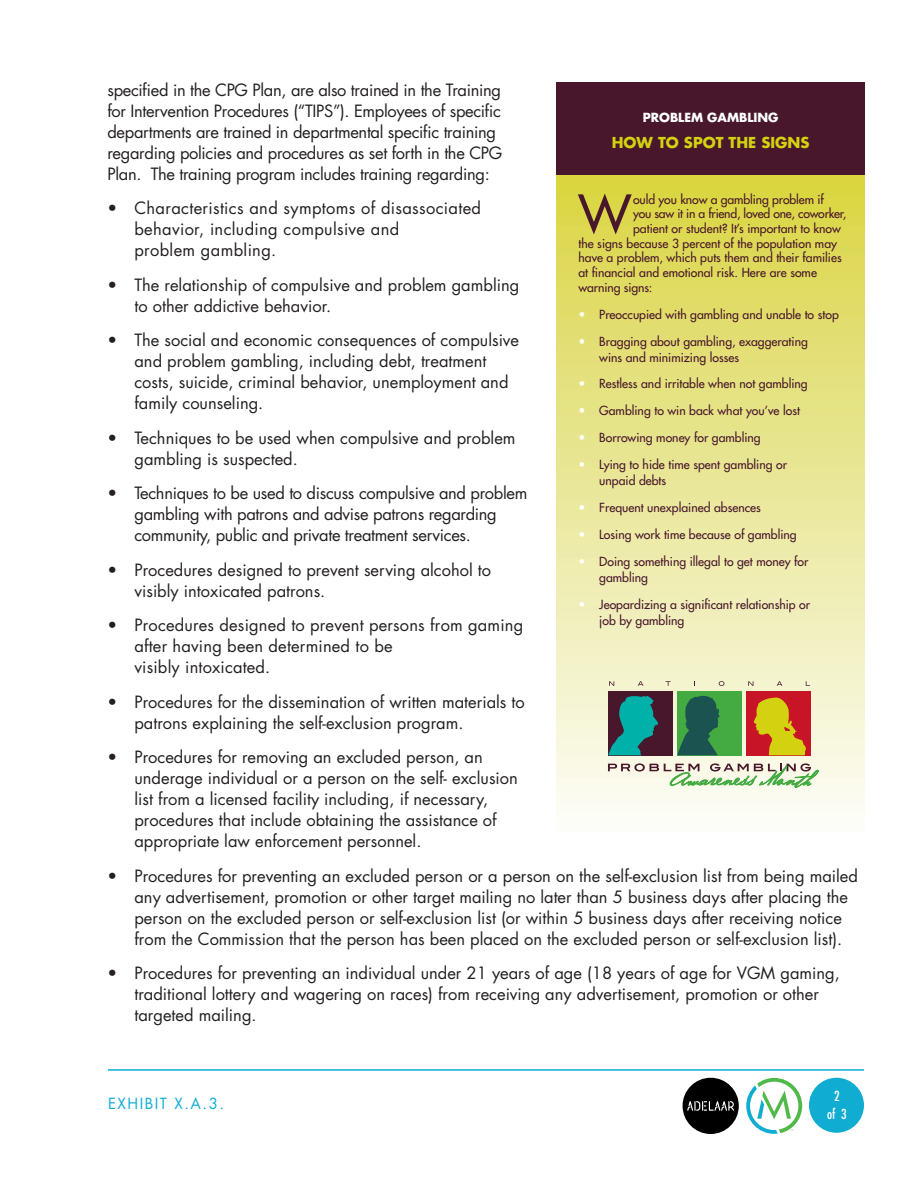
<style>
.page{position:relative;width:918px;height:1188px;background:#fff}
.page>*{position:absolute;margin:0;border:0;box-sizing:border-box;transform-origin:0 0}
.t1{font:51.15px "Futura";color:#48172b}
.t2{font:16.5px/21px "Futura Std";color:#231f20}
.t3{font:16.5px/21px "Futura Std";letter-spacing:-.02em;color:#231f20}
.t4{font:16.5px/21px "Futura Std";letter-spacing:.02em;color:#231f20}
.t5{font:15px "Futura Std";letter-spacing:.1em;color:#10acd2}
.t6{font:700 14.7px "Futura";color:#d4d110}
.t7{font:condensed 13.5px "Futura Std";color:#fff}
.t8{font:500 condensed 13.5px "Futura";color:#fff}
.t9{font:12.3px/15.9px "Futura";color:#48172b}
.t10{font:12.3px "Futura";letter-spacing:-.02em;color:#48172b}
.t11{font:700 12.3px "Futura";color:#fff}
.s1{color:#fff}
</style>
<div class="page">
<svg style="left:746px;top:1078px;width:56px;height:56px"></svg>
<div style="left:809px;top:1078px;width:55px;height:55px;background:#10acd2;border-radius:50%"></div>
<hr style="left:108px;top:1069px;width:756px;height:2px;background:#10acd2">
<div style="left:683px;top:1078px;width:56px;height:56px;background:#000001;border-radius:50%"></div>
<svg style="left:687px;top:1101px;width:47px;height:10px"></svg>
<svg style="left:556px;top:175px;width:309px;height:636px;background:#e8e693"></svg>
<div style="left:556px;top:82px;width:309px;height:93px;background:#48172b"></div>
<svg style="left:609px;top:681px;width:5px;height:5px"></svg>
<svg style="left:638px;top:681px;width:6px;height:5px"></svg>
<svg style="left:666px;top:681px;width:5px;height:5px"></svg>
<svg style="left:719px;top:681px;width:5px;height:5px"></svg>
<svg style="left:748px;top:681px;width:5px;height:5px"></svg>
<svg style="left:777px;top:681px;width:5px;height:5px"></svg>
<svg style="left:806px;top:681px;width:4px;height:5px"></svg>
<div style="left:608px;top:691px;width:65px;height:64px;background:#48172b"></div>
<div style="left:677px;top:691px;width:65px;height:64px;background:#44aa42"></div>
<div style="left:746px;top:691px;width:64px;height:64px;background:#c71427"></div>
<svg style="left:754px;top:697px;width:52px;height:58px"></svg>
<svg style="left:678px;top:696px;width:42px;height:59px"></svg>
<svg style="left:608px;top:696px;width:50px;height:59px"></svg>
<svg style="left:608px;top:763px;width:211px;height:25px;background:#cbd4bb"></svg>
<p class="t3" style="left:107px;top:79px;width:396px">specified in the CPG Plan, are also trained in the Training for Intervention Procedures (“TIPS”). Employees of specific departments are trained in departmental specific training regarding policies and procedures as set forth in the CPG Plan. The training program includes training regarding:</p>
<p class="t4" style="left:134px;top:198px;width:348px;text-indent:-27px">• Characteristics and symptoms of disassociated behavior, including compulsive and<br>problem gambling.</p>
<p class="t2" style="left:134px;top:274px;width:386px;text-indent:-27px">• The relationship of compulsive and problem gambling to other addictive behavior.</p>
<p class="t2" style="left:134px;top:330px;width:386px;text-indent:-27px">• The social and economic consequences of compulsive and problem gambling, including debt, treatment costs, suicide, criminal behavior, unemployment and family counseling.</p>
<p class="t2" style="left:134px;top:427px;width:383px;text-indent:-27px">• Techniques to be used when compulsive and problem gambling is suspected.</p>
<p class="t3" style="left:134px;top:483px;width:394px;text-indent:-27px">• Techniques to be used to discuss compulsive and problem gambling with patrons and advise patrons regarding community, public and private treatment services.</p>
<p class="t2" style="left:134px;top:559px;width:358px;text-indent:-27px">• Procedures designed to prevent serving alcohol to visibly intoxicated patrons.</p>
<p class="t2" style="left:134px;top:615px;width:390px;text-indent:-27px">• Procedures designed to prevent persons from gaming after having been determined to be<br>visibly intoxicated.</p>
<p class="t2" style="left:134px;top:691px;width:392px;text-indent:-27px">• Procedures for the dissemination of written materials to patrons explaining the self-exclusion program.</p>
<p class="t2" style="left:134px;top:747px;width:385px;text-indent:-27px">• Procedures for removing an excluded person, an underage individual or a person on the self- exclusion list from a licensed facility including, if necessary, procedures that include obtaining the assistance of appropriate law enforcement personnel.</p>
<p class="t2" style="left:134px;top:865px;width:725px;text-indent:-27px">• Procedures for preventing an excluded person or a person on the self-exclusion list from being mailed any advertisement, promotion or other target mailing no later than 5 business days after placing the person on the excluded person or self-exclusion list (or within 5 business days after receiving notice from the Commission that the person has been placed on the excluded person or self-exclusion list).</p>
<p class="t2" style="left:134px;top:963px;width:707px;text-indent:-27px">• Procedures for preventing an individual under 21 years of age (18 years of age for VGM gaming, traditional lottery and wagering on races) from receiving any advertisement, promotion or other targeted mailing.</p>
<p class="t11" style="left:643px;top:109px;width:137px">PROBLEM GAMBLING</p>
<p class="t6" style="left:612px;top:132px;width:199px">HOW TO SPOT THE SIGNS</p>
<h1 class="t1" style="left:578px;top:182px;width:54px">W</h1>
<p class="t9" style="left:633px;top:191px;width:192px">ould you know a gambling problem if</p>
<p class="t10" style="left:633px;top:206px;width:215px">you saw it in a friend, loved one, coworker,</p>
<p class="t9" style="left:633px;top:221px;width:209px">patient or student? It’s important to know</p>
<p class="t9" style="left:578px;top:235px;width:260px">the signs because 3 percent of the population may</p>
<p class="t9" style="left:578px;top:250px;width:265px">have a problem, which puts them and their families</p>
<p class="t9" style="left:578px;top:265px;width:240px">at financial and emotional risk. Here are some</p>
<p class="t9" style="left:578px;top:279px;width:76px">warning signs:</p>
<p class="t9" style="left:578px;top:306px;width:262px"><span class="s1">•</span> Preoccupied with gambling and unable to stop</p>
<p class="t9" style="left:599px;top:333px;width:210px;text-indent:-21px"><span class="s1">•</span> Bragging about gambling, exaggerating wins and minimizing losses</p>
<p class="t9" style="left:578px;top:376px;width:231px"><span class="s1">•</span> Restless and irritable when not gambling</p>
<p class="t9" style="left:578px;top:403px;width:223px"><span class="s1">•</span> Gambling to win back what you’ve lost</p>
<p class="t9" style="left:578px;top:430px;width:184px"><span class="s1">•</span> Borrowing money for gambling</p>
<p class="t9" style="left:599px;top:457px;width:189px;text-indent:-21px"><span class="s1">•</span> Lying to hide time spent gambling or unpaid debts</p>
<p class="t9" style="left:578px;top:500px;width:184px"><span class="s1">•</span> Frequent unexplained absences</p>
<p class="t9" style="left:578px;top:527px;width:220px"><span class="s1">•</span> Losing work time because of gambling</p>
<p class="t9" style="left:599px;top:554px;width:211px;text-indent:-21px"><span class="s1">•</span> Doing something illegal to get money for gambling</p>
<p class="t9" style="left:599px;top:596px;width:212px;text-indent:-21px"><span class="s1">•</span> Jeopardizing a significant relationship or job by gambling</p>
<p class="t5" style="left:108px;top:1094px;width:118px">EXHIBIT X.A.3.</p>
<p class="t8" style="left:834px;top:1087px;width:7px">2</p>
<p class="t7" style="left:827px;top:1105px;width:21px">of 3</p>
</div>
